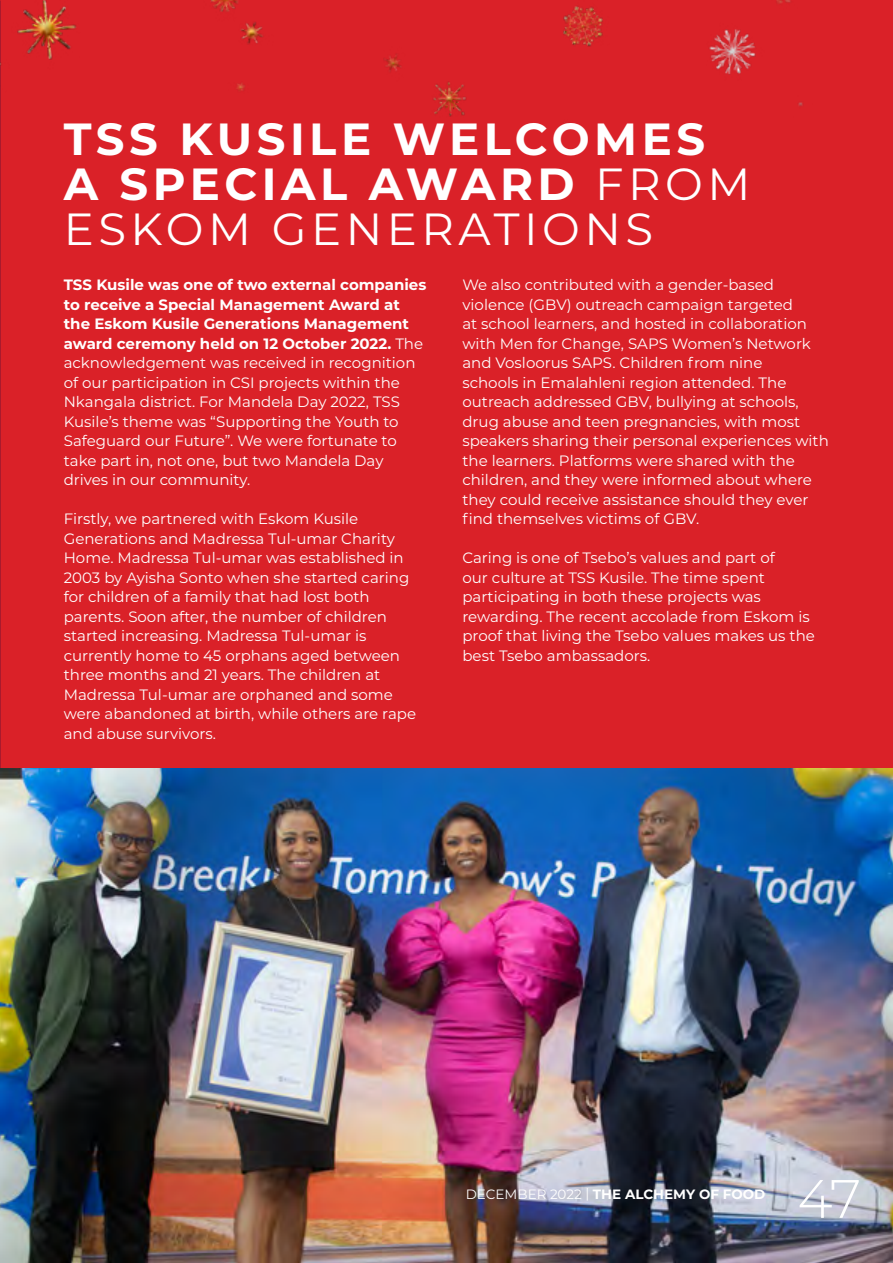
<style>
.page{position:relative;width:893px;height:1263px;background:#fff}
.page>*{position:absolute;margin:0;border:0;box-sizing:border-box;transform-origin:0 0}
.t1{font:300 54px "Montserrat";color:#fff}
.t2{font:700 45px/45px "Montserrat";letter-spacing:.1em;color:#fff}
.t3{font:15px/19.5px "Montserrat";color:#fff}
.t4{font:700 13.5px "Montserrat";color:#fff}
.s1{font-weight:400}
.s2{font-weight:700}
</style>
<div class="page">
<div style="left:0;top:0;width:893px;height:768px;background:#da2128"></div>
<img style="left:0;top:768px;width:893px;height:495px">
<img style="left:0;top:0;width:803px;height:122px">
<h2 class="t2" style="left:64px;top:115px;width:688px">TSS KUSILE WELCOMES<br>A SPECIAL AWARD <span class="s1">FROM<br>ESKOM GENERATIONS</span></h2>
<p class="t3" style="left:64px;top:275px;width:364px"><span class="s2">TSS Kusile was one of two external companies to receive a Special Management Award at the Eskom Kusile Generations Management award ceremony held on 12 October 2022.</span> The acknowledgement was received in recognition of our participation in CSI projects within the Nkangala district. For Mandela Day 2022, TSS Kusile’s theme was “Supporting the Youth to Safeguard our Future”. We were fortunate to take part in, not one, but two Mandela Day drives in our community.</p>
<p class="t3" style="left:64px;top:509px;width:354px">Firstly, we partnered with Eskom Kusile Generations and Madressa Tul-umar Charity Home. Madressa Tul-umar was established in 2003 by Ayisha Sonto when she started caring for children of a family that had lost both parents. Soon after, the number of children started increasing. Madressa Tul-umar is currently home to 45 orphans aged between three months and 21 years. The children at Madressa Tul-umar are orphaned and some were abandoned at birth, while others are rape and abuse survivors.</p>
<p class="t3" style="left:462px;top:275px;width:368px">We also contributed with a gender-based violence (GBV) outreach campaign targeted<br>at school learners, and hosted in collaboration with Men for Change, SAPS Women’s Network and Vosloorus SAPS. Children from nine<br>schools in Emalahleni region attended. The outreach addressed GBV, bullying at schools, drug abuse and teen pregnancies, with most speakers sharing their personal experiences with the learners. Platforms were shared with the children, and they were informed about where they could receive assistance should they ever find themselves victims of GBV.</p>
<p class="t3" style="left:462px;top:548px;width:354px">Caring is one of Tsebo’s values and part of<br>our culture at TSS Kusile. The time spent participating in both these projects was rewarding. The recent accolade from Eskom is proof that living the Tsebo values makes us the best Tsebo ambassadors.</p>
<p class="t4" style="left:466px;top:1185px;width:301px"><span class="s1">DECEMBER 2022 |</span> THE ALCHEMY OF FOOD</p>
<h1 class="t1" style="left:797px;top:1162px;width:65px">47</h1>
</div>
